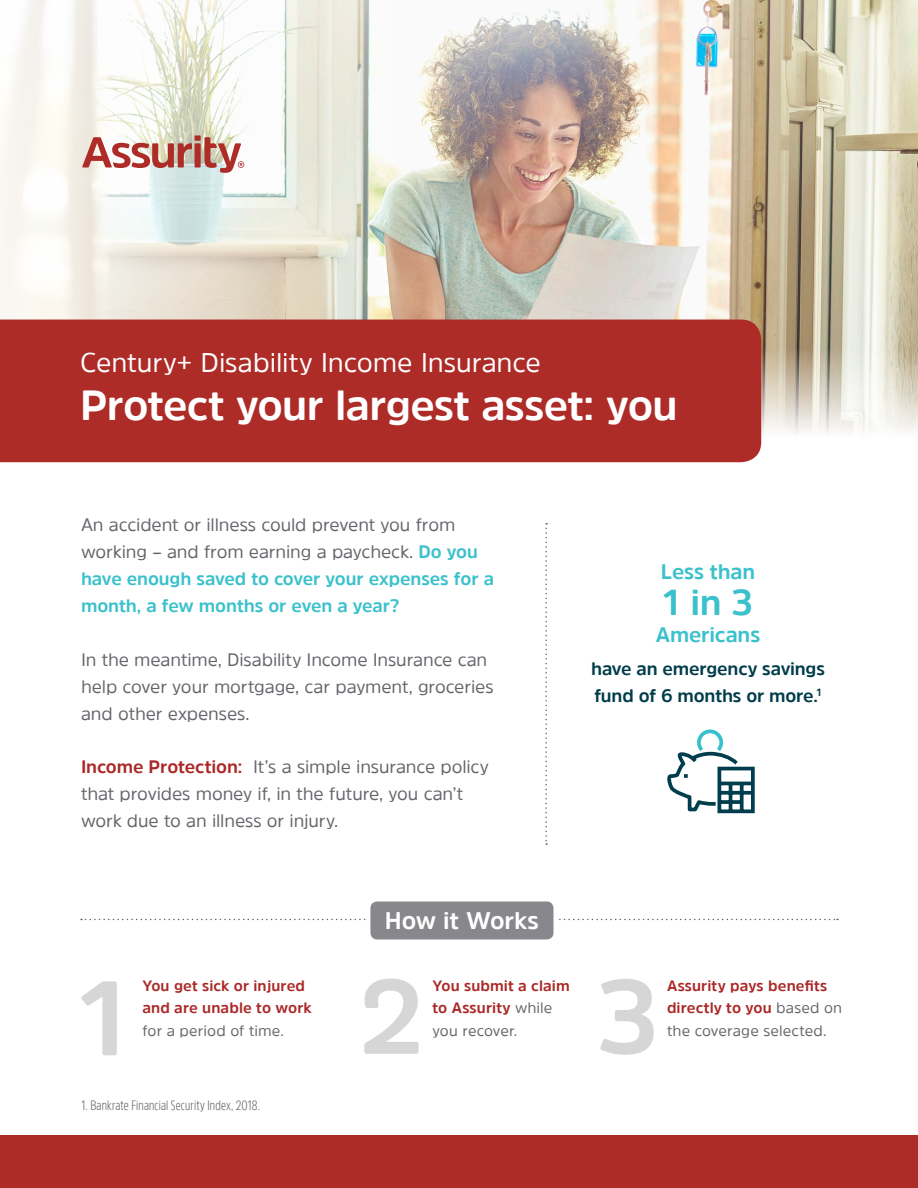
<style>
.page{position:relative;width:918px;height:1188px;background:#fff}
.page>*{position:absolute;margin:0;border:0;box-sizing:border-box;transform-origin:0 0}
.t1{font:700 105px "Amsi Pro";color:#d7d6d7}
.Title_2_-_32pt__34pt{font:700 42px "Amsi Pro";letter-spacing:-.015em;color:#fff}
.Body_Intro_14_pt_18p{font:700 36px "Amsi Pro";color:#3bc1cc}
.Title_2_-_32pt__34pt-2{font:27px "Amsi Pro";letter-spacing:-.005em;color:#fff}
.H5_16pt_18pt_leading{font:700 24px "Amsi Pro";color:#fff}
.Body_Intro_14_pt_18p-2{font:700 21px "Amsi Pro";letter-spacing:-.005em;color:#3bc1cc}
.Body_Intro_14_pt_18p-3{font:18px/27px "Amsi Pro";letter-spacing:-.005em;color:#63656a}
.Body_Intro_14_pt_18p-4{font:700 18px/27px "Amsi Pro";letter-spacing:-.005em;color:#3bc1cc}
.Body_Intro_14_pt_18p-5{font:700 18px/27px "Amsi Pro";letter-spacing:-.01em;color:#013c4b}
.Numbers_1__2__3{font:700 15px/22.5px "Amsi Pro";letter-spacing:.01em;color:#aa2928}
.Numbers_1__2__3-2{font:15px "Amsi Pro";letter-spacing:.005em;color:#63656a}
.Disclaimer_9pt_conde{font:300 13.5px "Amsi Pro Cond";letter-spacing:.01em;color:#63656a}
.s1{font-weight:400;color:#63656a}
.s2{font-weight:700;color:#aa2928}
</style>
<div class="page">
<div style="left:0;top:1135px;width:918px;height:53px;background:#ae2c28"></div>
<img style="left:500px;top:0;width:418px;height:436px">
<svg style="left:0;top:0;width:500px;height:320px"></svg>
<svg style="left:81px;top:919px;width:757px;height:1px"></svg>
<div style="left:368px;top:899px;width:188px;height:43px;background:#88888c;border-radius:9px"></div>
<div style="left:366px;top:897px;width:192px;height:47px;border:4px solid #fff;border-radius:9px"></div>
<div style="left:0;top:320px;width:761px;height:142px;background:#ae2c28"></div>
<svg style="left:545px;top:523px;width:2px;height:322px"></svg>
<svg style="left:81px;top:106px;width:163px;height:67px"></svg>
<svg style="left:667px;top:729px;width:88px;height:85px"></svg>
<p class="Title_2_-_32pt__34pt-2" style="left:80px;top:344px;width:462px">Century+ Disability Income Insurance</p>
<p class="Title_2_-_32pt__34pt" style="left:80px;top:377px;width:599px">Protect your largest asset: you</p>
<p class="Body_Intro_14_pt_18p-4" style="left:81px;top:511px;width:415px"><span class="s1">An accident or illness could prevent you from working – and from earning a paycheck.</span> Do you have enough saved to cover your expenses for a month, a few months or even a year?</p>
<p class="Body_Intro_14_pt_18p-3" style="left:81px;top:646px;width:414px">In the meantime, Disability Income Insurance can help cover your mortgage, car payment, groceries and other expenses.</p>
<p class="Body_Intro_14_pt_18p-3" style="left:81px;top:753px;width:409px"><span class="s2">Income Protection:</span> It’s a simple insurance policy that provides money if, in the future, you can’t work due to an illness or injury.</p>
<p class="H5_16pt_18pt_leading" style="left:385px;top:905px;width:156px">How it Works</p>
<p class="Body_Intro_14_pt_18p-2" style="left:661px;top:557px;width:96px">Less than</p>
<p class="Body_Intro_14_pt_18p" style="left:663px;top:577px;width:92px">1 in 3</p>
<p class="Body_Intro_14_pt_18p-2" style="left:656px;top:620px;width:106px">Americans</p>
<p class="Body_Intro_14_pt_18p-5" style="left:591px;top:655px;width:235px">have an emergency savings fund of 6 months or more.<sup>1</sup></p>
<p class="t1" style="left:78px;top:946px;width:52px">1</p>
<p class="t1" style="left:359px;top:945px;width:68px">2</p>
<p class="t1" style="left:597px;top:945px;width:63px">3</p>
<p class="Numbers_1__2__3" style="left:142px;top:974px;width:171px">You get sick or injured and are unable to work <span class="s1">for a period of time.</span></p>
<p class="Numbers_1__2__3" style="left:432px;top:974px;width:139px">You submit a claim to Assurity <span class="s1">while you recover.</span></p>
<p class="Numbers_1__2__3" style="left:667px;top:974px;width:177px">Assurity pays benefits directly to you <span class="s1">based on</span></p>
<p class="Numbers_1__2__3-2" style="left:667px;top:1020px;width:161px">the coverage selected.</p>
<p class="Disclaimer_9pt_conde" style="left:82px;top:1096px;width:180px">1. Bankrate Financial Security Index, 2018.</p>
</div>
